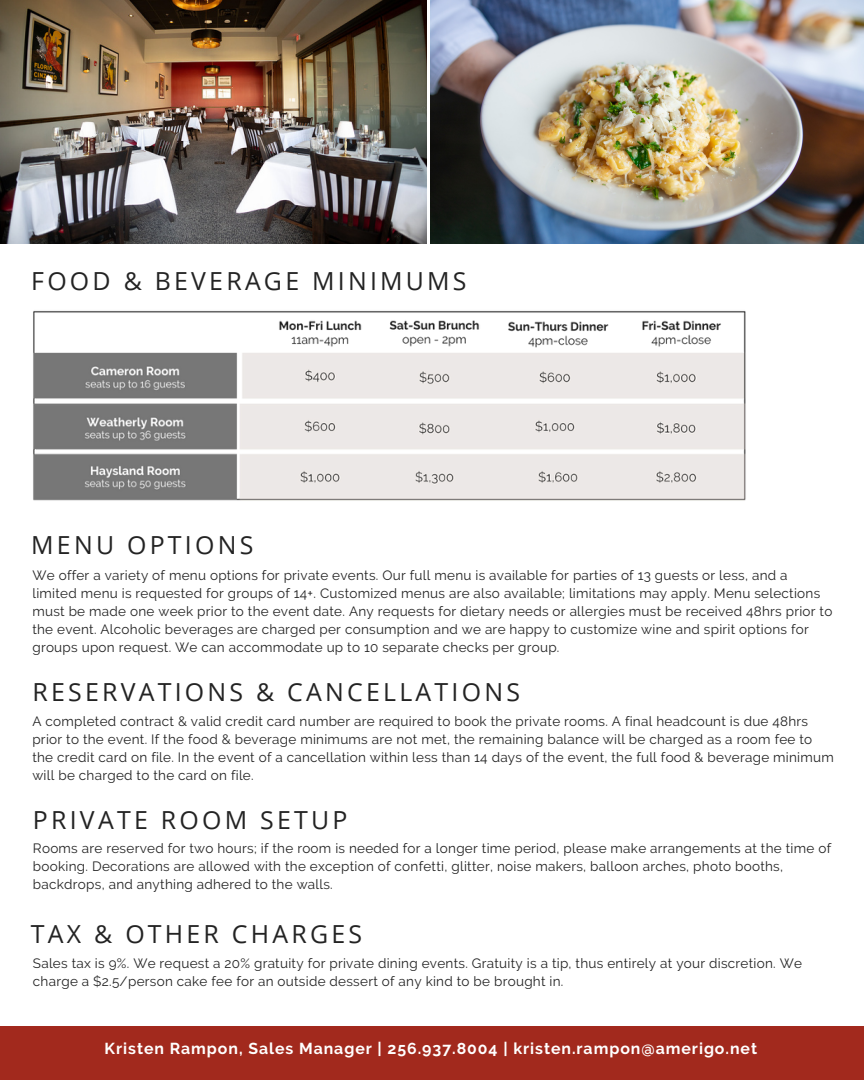
<style>
.page{position:relative;width:864px;height:1080px;background:#fff}
.page>*{position:absolute;margin:0;border:0;box-sizing:border-box;transform-origin:0 0}
.t1{font:24.9px "Open Sans";letter-spacing:.13em;color:#232323}
.t2{font:700 15.9px "Raleway";letter-spacing:.06em;color:#fff}
.t3{font:13.5px/18px "Raleway";letter-spacing:.02em;color:#232323}
</style>
<div class="page">
<img style="left:430px;top:0;width:434px;height:243px">
<img style="left:0;top:0;width:427px;height:243px">
<div style="left:0;top:1026px;width:864px;height:54px;background:#a2291d"></div>
<img style="left:8px;top:156px;width:790px;height:345px">
<h1 class="t1" style="left:31px;top:263px;width:437px">FOOD &amp; BEVERAGE MINIMUMS</h1>
<h1 class="t1" style="left:31px;top:527px;width:224px">MENU OPTIONS</h1>
<p class="t3" style="left:32px;top:566px;width:802px">We offer a variety of menu options for private events. Our full menu is available for parties of 13 guests or less, and a limited menu is requested for groups of 14+. Customized menus are also available; limitations may apply. Menu selections must be made one week prior to the event date. Any requests for dietary needs or allergies must be received 48hrs prior to the event. Alcoholic beverages are charged per consumption and we are happy to customize wine and spirit options for groups upon request. We can accommodate up to 10 separate checks per group.</p>
<h1 class="t1" style="left:32px;top:674px;width:489px">RESERVATIONS &amp; CANCELLATIONS</h1>
<p class="t3" style="left:32px;top:712px;width:803px">A completed contract &amp; valid credit card number are required to book the private rooms. A final headcount is due 48hrs prior to the event. If the food &amp; beverage minimums are not met, the remaining balance will be charged as a room fee to the credit card on file. In the event of a cancellation within less than 14 days of the event, the full food &amp; beverage minimum will be charged to the card on file.</p>
<h1 class="t1" style="left:33px;top:802px;width:316px">PRIVATE ROOM SETUP</h1>
<p class="t3" style="left:33px;top:839px;width:800px">Rooms are reserved for two hours; if the room is needed for a longer time period, please make arrangements at the time of booking. Decorations are allowed with the exception of confetti, glitter, noise makers, balloon arches, photo booths, backdrops, and anything adhered to the walls.</p>
<h1 class="t1" style="left:31px;top:916px;width:333px">TAX &amp; OTHER CHARGES</h1>
<p class="t3" style="left:33px;top:954px;width:771px">Sales tax is 9%. We request a 20% gratuity for private dining events. Gratuity is a tip, thus entirely at your discretion. We charge a $2.5/person cake fee for an outside dessert of any kind to be brought in.</p>
<p class="t2" style="left:105px;top:1039px;width:654px">Kristen Rampon, Sales Manager | 256.937.8004 | kristen.rampon@amerigo.net</p>
</div>
